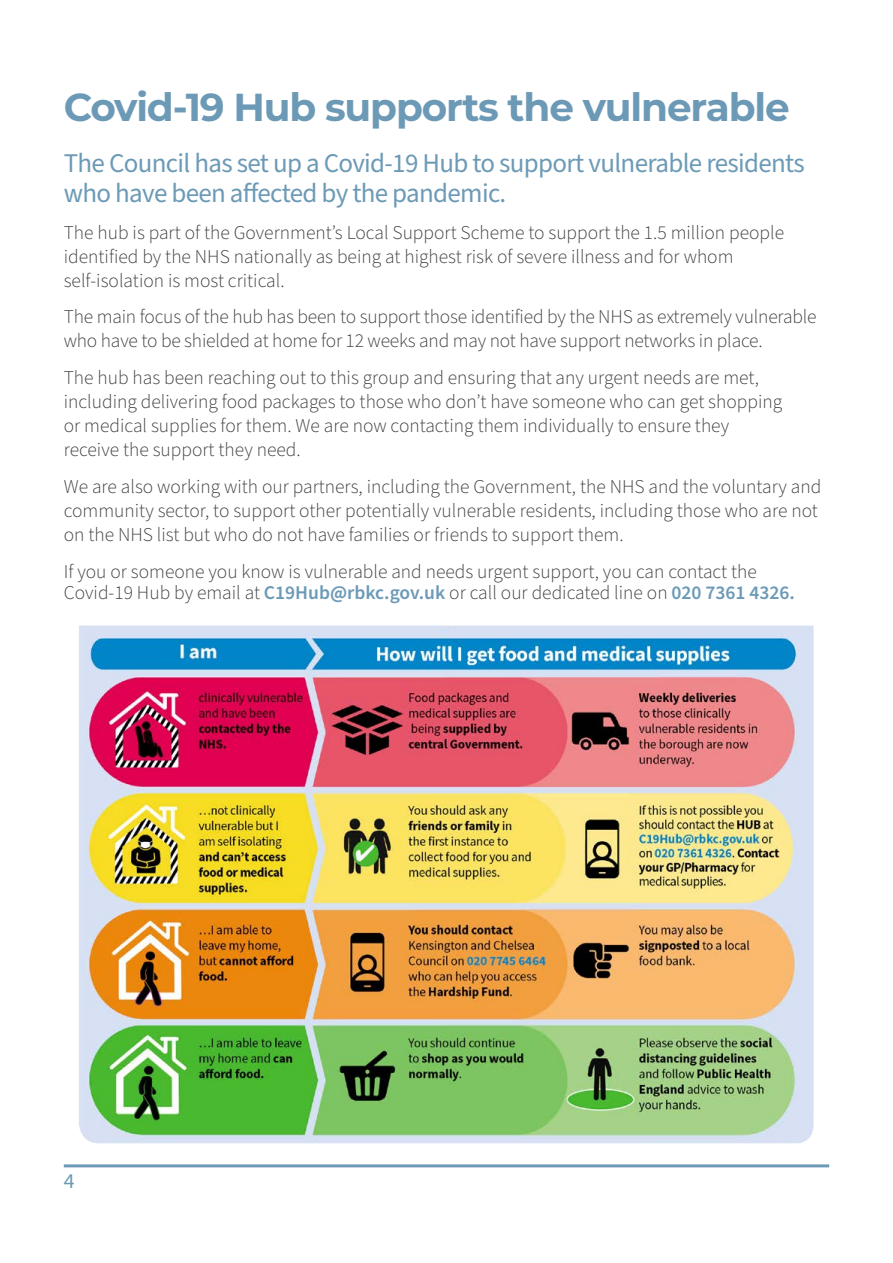
<style>
.page{position:relative;width:893px;height:1263px;background:#fff}
.page>*{position:absolute;margin:0;border:0;box-sizing:border-box;transform-origin:0 0}
.t1{font:700 39px "Montserrat";letter-spacing:-.03em;color:#6c9ab6}
.t2{font:27px/30px "Source Sans Pro";letter-spacing:-.025em;color:#6c9ab6}
.t3{font:21px "Myriad Pro";color:#6c9ab6}
.t4{font:300 19.5px/24px "Source Sans Pro";color:#3c3c3b}
.s1{font-weight:600;color:#6c9ab6}
</style>
<div class="page">
<hr style="left:64px;top:1164px;width:765px;height:3px;background:#6c9ab6">
<img style="left:79px;top:625px;width:735px;height:518px">
<h1 class="t1" style="left:64px;top:79px;width:727px">Covid-19 Hub supports the vulnerable</h1>
<h2 class="t2" style="left:64px;top:149px;width:742px">The Council has set up a Covid-19 Hub to support vulnerable residents who have been affected by the pandemic.</h2>
<p class="t4" style="left:64px;top:221px;width:722px">The hub is part of the Government’s Local Support Scheme to support the 1.5 million people identified by the NHS nationally as being at highest risk of severe illness and for whom self-isolation is most critical.</p>
<p class="t4" style="left:64px;top:306px;width:754px">The main focus of the hub has been to support those identified by the NHS as extremely vulnerable who have to be shielded at home for 12 weeks and may not have support networks in place.</p>
<p class="t4" style="left:64px;top:366px;width:720px">The hub has been reaching out to this group and ensuring that any urgent needs are met, including delivering food packages to those who don’t have someone who can get shopping or medical supplies for them. We are now contacting them individually to ensure they receive the support they need.</p>
<p class="t4" style="left:64px;top:475px;width:759px">We are also working with our partners, including the Government, the NHS and the voluntary and community sector, to support other potentially vulnerable residents, including those who are not on the NHS list but who do not have families or friends to support them.</p>
<p class="t4" style="left:64px;top:561px;width:733px;line-height:21px">If you or someone you know is vulnerable and needs urgent support, you can contact the<br>Covid-19 Hub by email at <span class="s1">C19Hub@rbkc.gov.uk</span> or call our dedicated line on <span class="s1">020 7361 4326.</span></p>
<p class="t3" style="left:64px;top:1168px;width:12px">4</p>
</div>
